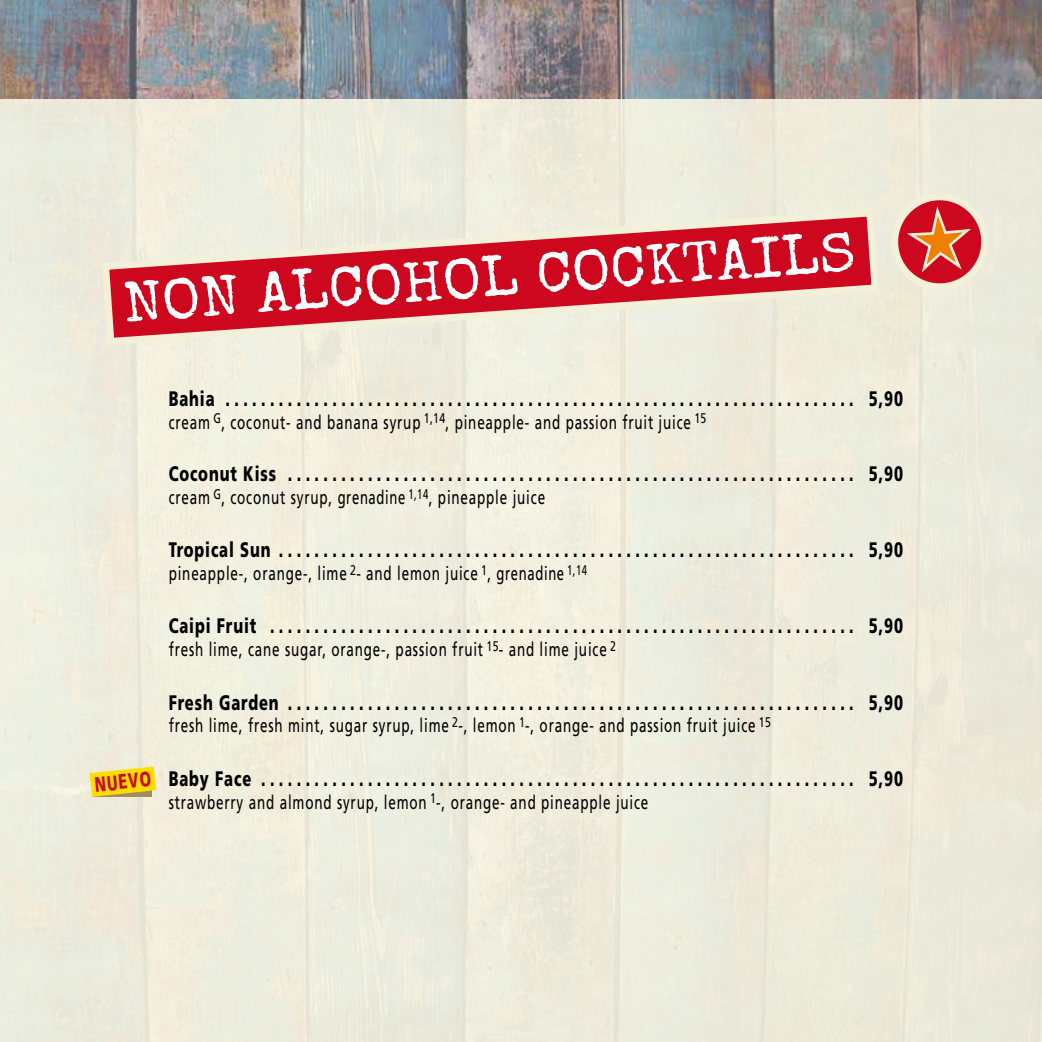
<style>
.page{position:relative;width:1042px;height:1042px;background:#fff}
.page>*{position:absolute;margin:0;border:0;box-sizing:border-box;transform-origin:0 0}
.t1{font:56.35px "Special Elite";color:#fff;scale:1.1 1}
.t2{font:900 21px "Frutiger";letter-spacing:.06em;color:#000;scale:.7 1}
.t3{font:900 21px "Frutiger";color:#cd071e;scale:.7 1}
.t4{font:19.25px "Frutiger";letter-spacing:.06em;color:#000;scale:.7 1}
</style>
<div class="page">
<img style="left:0;top:0;width:1042px;height:99px">
<div style="left:0;top:99px;width:1042px;height:943px;background:#edecdd"></div>
<svg style="left:90px;top:766px;width:66px;height:31px;background:#f3d72a"></svg>
<svg style="left:109px;top:205px;width:763px;height:144px"></svg>
<svg style="left:898px;top:200px;width:84px;height:84px"></svg>
<h1 class="t1" style="left:121px;top:267px;width:669px;rotate:-4deg">NON ALCOHOL COCKTAILS</h1>
<p class="t2" style="left:169px;top:386px;width:67px">Bahia</p>
<p class="t4" style="left:169px;top:411px;width:769px">cream <sup>G</sup>, coconut- and banana syrup <sup>1,14</sup>, pineapple- and passion fruit juice <sup>15</sup></p>
<p class="t2" style="left:169px;top:461px;width:155px">Coconut Kiss</p>
<p class="t4" style="left:169px;top:486px;width:539px">cream <sup>G</sup>, coconut syrup, grenadine <sup>1,14</sup>, pineapple juice</p>
<p class="t2" style="left:169px;top:537px;width:1050px">Tropical Sun ................................................................. 5,90</p>
<p class="t4" style="left:169px;top:562px;width:599px">pineapple-, orange-, lime <sup>2</sup>- and lemon juice <sup>1</sup>, grenadine <sup>1,14</sup></p>
<p class="t2" style="left:169px;top:613px;width:127px">Caipi Fruit</p>
<p class="t4" style="left:169px;top:638px;width:640px">fresh lime, cane sugar, orange-, passion fruit <sup>15</sup>- and lime juice <sup>2</sup></p>
<p class="t2" style="left:169px;top:689px;width:1050px">Fresh Garden ................................................................ 5,90</p>
<p class="t4" style="left:169px;top:714px;width:862px">fresh lime, fresh mint, sugar syrup, lime <sup>2</sup>-, lemon <sup>1</sup>-, orange- and passion fruit juice <sup>15</sup></p>
<p class="t2" style="left:169px;top:766px;width:120px">Baby Face</p>
<p class="t4" style="left:169px;top:790px;width:687px">strawberry and almond syrup, lemon <sup>1</sup>-, orange- and pineapple juice</p>
<p class="t2" style="left:225px;top:386px;width:969px">....................................................................... 5,90</p>
<p class="t2" style="left:288px;top:461px;width:880px">................................................................ 5,90</p>
<p class="t2" style="left:270px;top:613px;width:906px">.................................................................. 5,90</p>
<p class="t3" style="left:93px;top:772px;width:82px;rotate:-6deg">NUEVO</p>
<p class="t2" style="left:261px;top:766px;width:918px">................................................................... 5,90</p>
</div>
